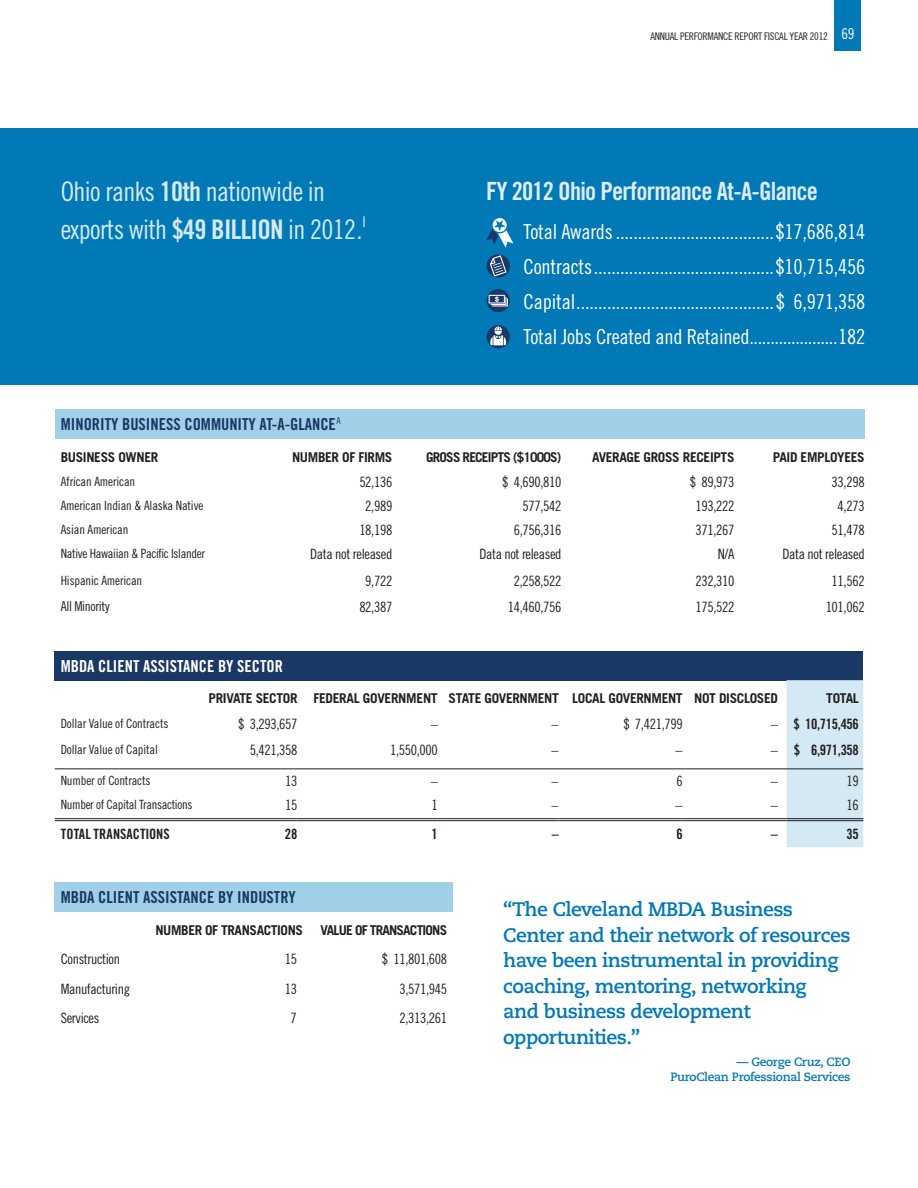
<style>
.page{position:relative;width:918px;height:1188px;background:#fff}
.page>*{position:absolute;margin:0;border:0;box-sizing:border-box;transform-origin:0 0}
.t1{font:27px/37.5px "Trade Gothic LT Std Cn 18";letter-spacing:-.025em;color:#d4e9f3}
.t2{font:25.05px "Trade Gothic LT Std Bd Cn 20";letter-spacing:-.03em;color:#dcecf6}
.t3{font:20.7px/35px "Trade Gothic LT Std Cn 18";letter-spacing:-.01em;color:#fff;text-align:justify}
.t4{font:700 19.5px/25.5px "Caecilia LT Std";letter-spacing:-.025em;color:#0179b6}
.t5{font:16.5px "Trade Gothic LT Std Bd Cn 20";color:#1a3866}
.t6{font:16.5px "Trade Gothic LT Std Bd Cn 20";color:#fff}
.t7{font:14.25px "Trade Gothic LT Std Cn 18";letter-spacing:-.025em;color:#231f20}
.t8{font:14.25px "Trade Gothic LT Std Bd Cn 20";letter-spacing:-.005em;color:#231f20}
.t9{font:700 13.5px "Trade Gothic LT Std";letter-spacing:-.025em;color:#231f20}
.t10{font:700 13.5px "Trade Gothic LT Std";letter-spacing:-.06em;color:#231f20}
.t11{font:13.5px "Trade Gothic LT Std Cn 18";letter-spacing:-.025em;color:#231f20}
.t12{font:12.75px "Trade Gothic LT Std Cn 18";letter-spacing:-.01em;color:#231f20}
.t13{font:700 12px/15px "Caecilia LT Std";letter-spacing:-.025em;color:#0179b6;text-align:right}
.t14{font:10.5px "Trade Gothic LT Std Cn 18";letter-spacing:-.025em;color:#231f20}
.s1{font-family:"Trade Gothic LT Std Bd Cn 20"}
.s2{font-size:15px;color:#fff}
.s3{font-family:"Trade Gothic LT Std Cn 18"}
</style>
<div class="page">
<div style="left:0;top:129px;width:918px;height:256px;background:#0179b6"></div>
<div style="left:487px;top:254px;width:23px;height:24px;background:#1a3866;border-radius:50%"></div>
<svg style="left:490px;top:255px;width:17px;height:22px"></svg>
<svg style="left:487px;top:289px;width:23px;height:23px"></svg>
<svg style="left:489px;top:295px;width:19px;height:11px"></svg>
<svg style="left:487px;top:325px;width:23px;height:23px"></svg>
<svg style="left:490px;top:326px;width:16px;height:19px"></svg>
<svg style="left:486px;top:218px;width:27px;height:30px"></svg>
<div style="left:55px;top:883px;width:398px;height:29px;background:#9fd0e7"></div>
<div style="left:55px;top:409px;width:810px;height:30px;background:#9fd0e7"></div>
<div style="left:55px;top:651px;width:808px;height:29px;background:#1a3866"></div>
<div style="left:787px;top:680px;width:76px;height:167px;background:#d4e9f3"></div>
<hr style="left:787px;top:818px;width:76px;height:3px;background:#c3e1f0">
<hr style="left:55px;top:768px;width:808px;height:1px;background:#231f20">
<hr style="left:55px;top:818px;width:139px;height:1px;background:#231f20">
<hr style="left:55px;top:820px;width:139px;height:1px;background:#231f20">
<hr style="left:194px;top:818px;width:104px;height:1px;background:#231f20">
<hr style="left:194px;top:820px;width:104px;height:1px;background:#231f20">
<hr style="left:298px;top:818px;width:140px;height:1px;background:#231f20">
<hr style="left:298px;top:820px;width:140px;height:1px;background:#231f20">
<hr style="left:438px;top:818px;width:121px;height:1px;background:#231f20">
<hr style="left:438px;top:820px;width:121px;height:1px;background:#231f20">
<hr style="left:559px;top:818px;width:124px;height:1px;background:#231f20">
<hr style="left:559px;top:820px;width:124px;height:1px;background:#231f20">
<hr style="left:683px;top:818px;width:104px;height:1px;background:#231f20">
<hr style="left:683px;top:820px;width:104px;height:1px;background:#231f20">
<hr style="left:787px;top:818px;width:76px;height:1px;background:#231f20">
<hr style="left:787px;top:820px;width:76px;height:1px;background:#231f20">
<div style="left:834px;top:0;width:27px;height:51px;background:#0179b6"></div>
<h1 class="t1" style="left:61px;top:175px;width:307px">Ohio ranks <span class="s1">10th</span> nationwide in exports with <span class="s1">$49 BILLION</span> in 2012.<sup>I</sup></h1>
<p class="t14" style="left:650px;top:32px;width:206px">ANNUAL PERFORMANCE REPORT FISCAL YEAR 2012 <span class="s2">69</span></p>
<h2 class="t2" style="left:486px;top:176px;width:333px">FY 2012 Ohio Performance At-A-Glance</h2>
<p class="t3" style="left:524px;top:216px;width:343px">Total Awards ....................................$17,686,814<br>Contracts .........................................$10,715,456<br>Capital .............................................$ 6,971,358<br>Total Jobs Created and Retained.....................182</p>
<p class="t5" style="left:61px;top:415px;width:281px">MINORITY BUSINESS COMMUNITY AT-A-GLANCE<sup>A</sup></p>
<p class="t9" style="left:61px;top:452px;width:99px">BUSINESS OWNER</p>
<p class="t9" style="left:292px;top:452px;width:102px">NUMBER OF FIRMS</p>
<p class="t10" style="left:426px;top:452px;width:137px">GROSS RECEIPTS ($1000S)</p>
<p class="t9" style="left:592px;top:452px;width:144px">AVERAGE GROSS RECEIPTS</p>
<p class="t9" style="left:773px;top:452px;width:93px">PAID EMPLOYEES</p>
<p class="t12" style="left:61px;top:477px;width:76px">African American</p>
<p class="t7" style="left:359px;top:477px;width:35px">52,136</p>
<p class="t7" style="left:502px;top:477px;width:61px">$ 4,690,810</p>
<p class="t7" style="left:690px;top:477px;width:46px">$ 89,973</p>
<p class="t7" style="left:832px;top:477px;width:35px">33,298</p>
<p class="t12" style="left:61px;top:501px;width:144px">American Indian &amp; Alaska Native</p>
<p class="t7" style="left:365px;top:501px;width:29px">2,989</p>
<p class="t7" style="left:523px;top:501px;width:40px">577,542</p>
<p class="t7" style="left:696px;top:501px;width:40px">193,222</p>
<p class="t7" style="left:838px;top:501px;width:29px">4,273</p>
<p class="t12" style="left:61px;top:525px;width:69px">Asian American</p>
<p class="t7" style="left:359px;top:525px;width:35px">18,198</p>
<p class="t7" style="left:514px;top:525px;width:49px">6,756,316</p>
<p class="t7" style="left:696px;top:525px;width:40px">371,267</p>
<p class="t7" style="left:832px;top:525px;width:35px">51,478</p>
<p class="t12" style="left:61px;top:549px;width:146px">Native Hawaiian &amp; Pacific Islander</p>
<p class="t7" style="left:310px;top:549px;width:84px">Data not released</p>
<p class="t7" style="left:479px;top:549px;width:84px">Data not released</p>
<p class="t7" style="left:718px;top:549px;width:18px">N/A</p>
<p class="t7" style="left:783px;top:549px;width:84px">Data not released</p>
<p class="t12" style="left:61px;top:576px;width:83px">Hispanic American</p>
<p class="t7" style="left:365px;top:576px;width:29px">9,722</p>
<p class="t7" style="left:514px;top:576px;width:49px">2,258,522</p>
<p class="t7" style="left:696px;top:576px;width:40px">232,310</p>
<p class="t7" style="left:832px;top:576px;width:35px">11,562</p>
<p class="t11" style="left:61px;top:601px;width:50px">All Minority</p>
<p class="t7" style="left:359px;top:601px;width:35px">82,387</p>
<p class="t7" style="left:508px;top:601px;width:55px">14,460,756</p>
<p class="t7" style="left:696px;top:601px;width:40px">175,522</p>
<p class="t7" style="left:826px;top:601px;width:40px">101,062</p>
<p class="t6" style="left:61px;top:656px;width:224px">MBDA CLIENT ASSISTANCE BY SECTOR</p>
<p class="t9" style="left:209px;top:694px;width:571px">PRIVATE SECTOR FEDERAL GOVERNMENT STATE GOVERNMENT LOCAL GOVERNMENT NOT DISCLOSED</p>
<p class="t9" style="left:826px;top:694px;width:34px">TOTAL</p>
<p class="t12" style="left:61px;top:719px;width:109px">Dollar Value of Contracts</p>
<p class="t7" style="left:238px;top:719px;width:61px">$ 3,293,657</p>
<p class="t7" style="left:431px;top:719px;width:9px">–</p>
<p class="t7" style="left:552px;top:719px;width:9px">–</p>
<p class="t7" style="left:623px;top:719px;width:61px">$ 7,421,799</p>
<p class="t8" style="left:771px;top:716px;width:90px"><span class="s3">–</span> $ 10,715,456</p>
<p class="t12" style="left:61px;top:745px;width:99px">Dollar Value of Capital</p>
<p class="t7" style="left:250px;top:745px;width:49px">5,421,358</p>
<p class="t7" style="left:390px;top:745px;width:49px">1,550,000</p>
<p class="t7" style="left:552px;top:745px;width:9px">–</p>
<p class="t7" style="left:676px;top:745px;width:9px">–</p>
<p class="t8" style="left:771px;top:742px;width:90px"><span class="s3">–</span> $ 6,971,358</p>
<p class="t12" style="left:61px;top:776px;width:91px">Number of Contracts</p>
<p class="t7" style="left:285px;top:776px;width:14px">13</p>
<p class="t7" style="left:431px;top:776px;width:9px">–</p>
<p class="t7" style="left:552px;top:776px;width:9px">–</p>
<p class="t7" style="left:676px;top:776px;width:8px">6</p>
<p class="t7" style="left:771px;top:776px;width:9px">–</p>
<p class="t7" style="left:847px;top:776px;width:14px">19</p>
<p class="t12" style="left:61px;top:799px;width:133px">Number of Capital Transactions</p>
<p class="t7" style="left:285px;top:799px;width:14px">15</p>
<p class="t7" style="left:432px;top:799px;width:8px">1</p>
<p class="t7" style="left:552px;top:799px;width:9px">–</p>
<p class="t7" style="left:676px;top:799px;width:9px">–</p>
<p class="t7" style="left:771px;top:799px;width:9px">–</p>
<p class="t7" style="left:847px;top:799px;width:14px">16</p>
<p class="t8" style="left:61px;top:825px;width:110px">TOTAL TRANSACTIONS</p>
<p class="t8" style="left:285px;top:825px;width:14px">28</p>
<p class="t8" style="left:432px;top:825px;width:8px">1</p>
<p class="t8" style="left:552px;top:825px;width:9px">–</p>
<p class="t8" style="left:676px;top:825px;width:8px">6</p>
<p class="t8" style="left:771px;top:825px;width:9px">–</p>
<p class="t8" style="left:846px;top:825px;width:14px">35</p>
<p class="t5" style="left:61px;top:888px;width:236px">MBDA CLIENT ASSISTANCE BY INDUSTRY</p>
<p class="t9" style="left:155px;top:926px;width:149px">NUMBER OF TRANSACTIONS</p>
<p class="t10" style="left:321px;top:926px;width:128px">VALUE OF TRANSACTIONS</p>
<p class="t7" style="left:61px;top:954px;width:61px">Construction</p>
<p class="t7" style="left:285px;top:954px;width:14px">15</p>
<p class="t7" style="left:382px;top:954px;width:67px">$ 11,801,608</p>
<p class="t7" style="left:61px;top:983px;width:71px">Manufacturing</p>
<p class="t7" style="left:285px;top:983px;width:14px">13</p>
<p class="t7" style="left:399px;top:983px;width:49px">3,571,945</p>
<p class="t7" style="left:61px;top:1013px;width:40px">Services</p>
<p class="t7" style="left:291px;top:1013px;width:8px">7</p>
<p class="t7" style="left:399px;top:1013px;width:49px">2,313,261</p>
<h3 class="t4" style="left:503px;top:898px;width:349px">“The Cleveland MBDA Business<br>Center and their network of resources have been instrumental in providing coaching, mentoring, networking<br>and business development opportunities.”</h3>
<p class="t13" style="left:670px;top:1055px;width:182px">— George Cruz, CEO<br>PuroClean Professional Services</p>
</div>
